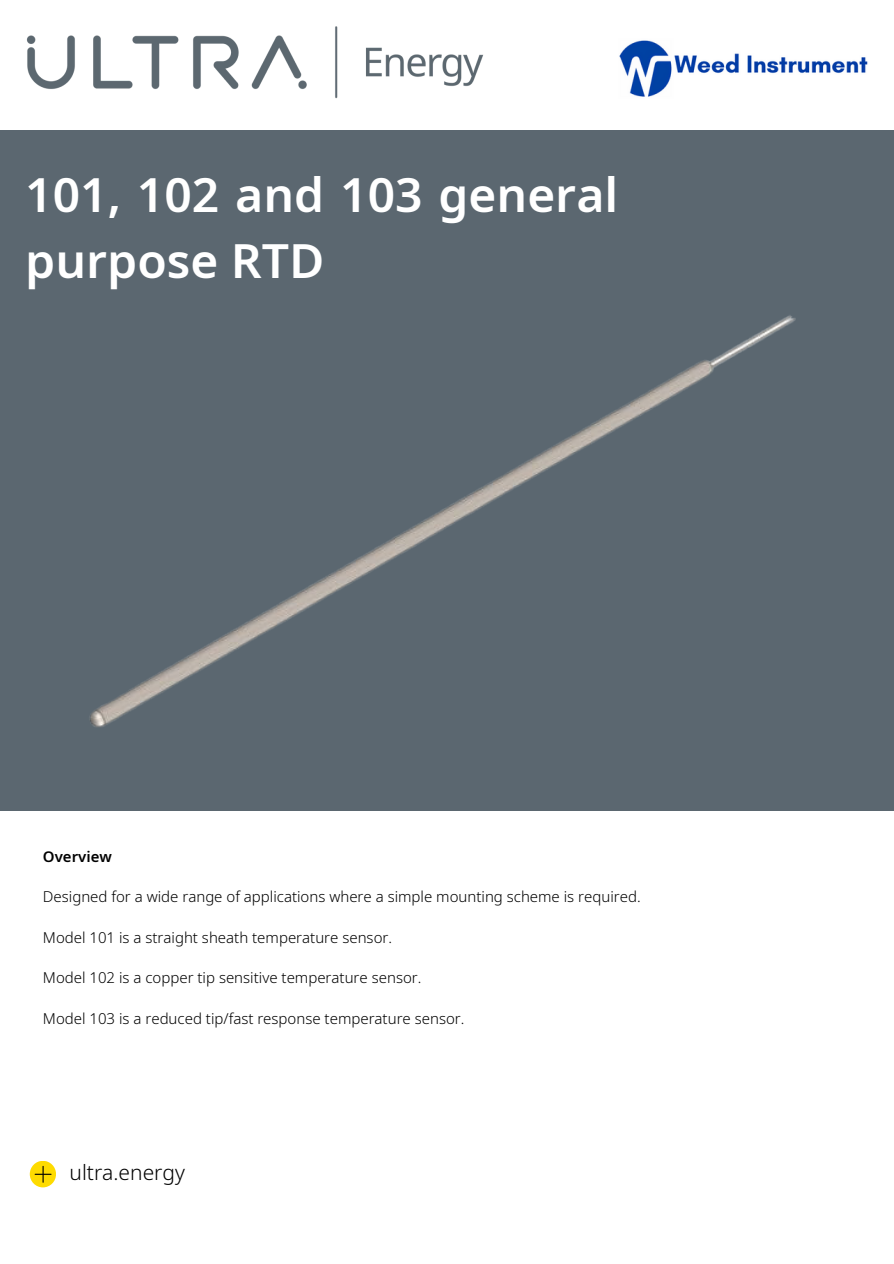
<style>
.page{position:relative;width:894px;height:1264px;background:#fff}
.page>*{position:absolute;margin:0;border:0;box-sizing:border-box;transform-origin:0 0}
.t1{font:600 48px/66.3px "Noto Sans";color:#fff}
.t2{font:300 21px "Noto Sans";color:#000}
.t3{font:300 15px "Noto Sans";color:#000}
.t4{font:600 15px "Noto Sans";color:#000}
</style>
<div class="page">
<svg style="left:30px;top:1160px;width:26px;height:27px"></svg>
<svg style="left:35px;top:1165px;width:17px;height:17px"></svg>
<div style="left:0;top:130px;width:893px;height:681px;background:#5b6770"></div>
<img style="left:27px;top:26px;width:456px;height:73px">
<img style="left:619px;top:40px;width:249px;height:57px">
<img style="left:89px;top:315px;width:707px;height:412px">
<p class="t1" style="left:25px;top:160px;width:594px">101, 102 and 103 general purpose RTD</p>
<h3 class="t4" style="left:43px;top:845px;width:70px">Overview</h3>
<p class="t3" style="left:43px;top:886px;width:599px">Designed for a wide range of applications where a simple mounting scheme is required.</p>
<p class="t3" style="left:43px;top:926px;width:350px">Model 101 is a straight sheath temperature sensor.</p>
<p class="t3" style="left:43px;top:967px;width:380px">Model 102 is a copper tip sensitive temperature sensor.</p>
<p class="t3" style="left:43px;top:1007px;width:423px">Model 103 is a reduced tip/fast response temperature sensor.</p>
<p class="t2" style="left:69px;top:1157px;width:117px">ultra.energy</p>
</div>
